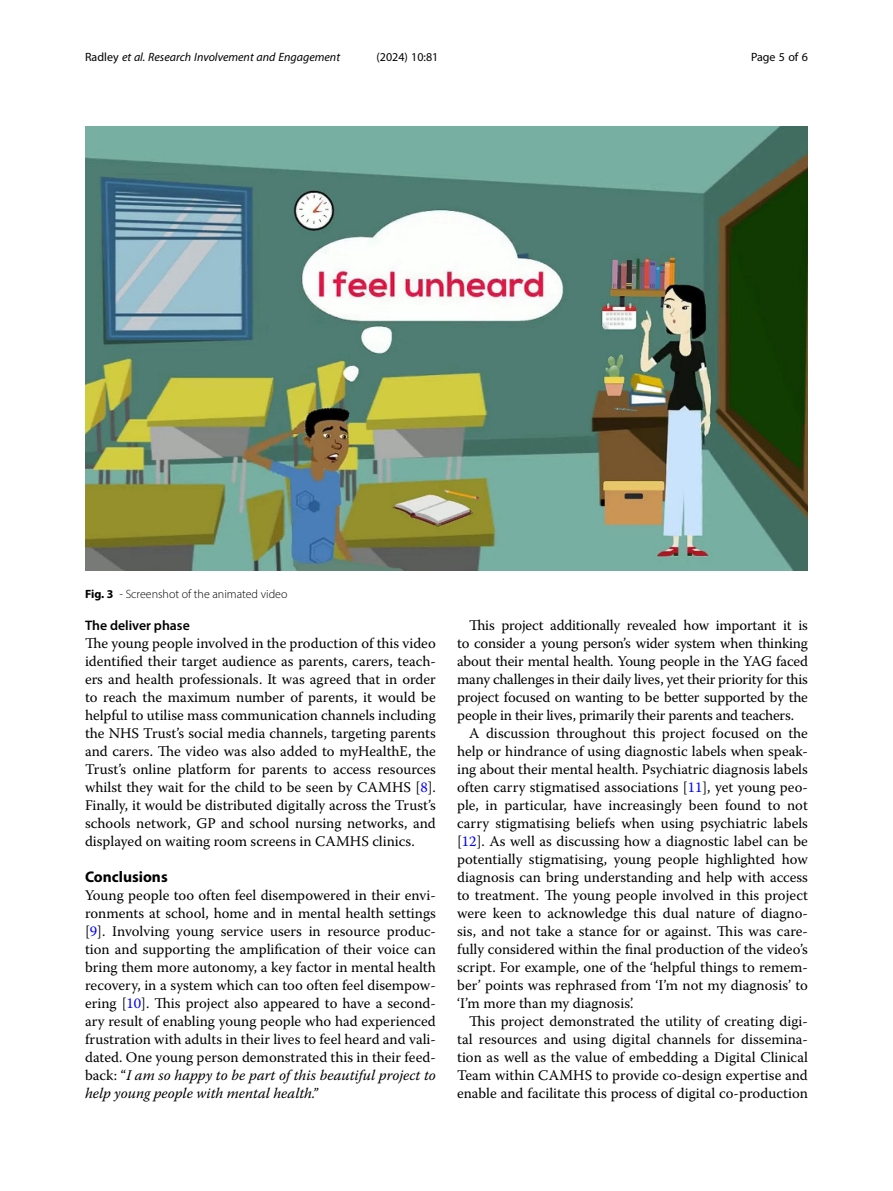
<style>
.page{position:relative;width:893px;height:1191px;background:#fff}
.page>*{position:absolute;margin:0;border:0;box-sizing:border-box;transform-origin:0 0}
.Head_1{font:700 15.45px "Myriad Pro";color:#000}
.Body_Text_Indent{font:14.7px/18px "Warnock Pro";color:#000;text-align:justify}
.Body_Text{font:14.7px/18px "Warnock Pro";color:#000;text-align:justify}
.Head_2{font:600 13.8px "Myriad Pro";color:#000}
.t1{font:italic 12px "Myriad Pro";color:#000}
.Figure_Caption{font:300 12px "Myriad Pro";color:#000}
.t2{font:12px "Myriad Pro";color:#000}
.s1{font-style:normal}
.s2{font-weight:700}
.s3{color:#00f}
.s4{font-style:italic}
</style>
<div class="page">
<img style="left:85px;top:126px;width:723px;height:445px">
<p class="t1" style="left:85px;top:50px;width:257px"><span class="s1">Radley</span> et al. Research Involvement and Engagement</p>
<p class="t2" style="left:376px;top:50px;width:63px">(2024) 10:81</p>
<p class="t2" style="left:751px;top:50px;width:58px">Page 5 of 6</p>
<p class="Figure_Caption" style="left:85px;top:586px;width:204px"><span class="s2">Fig. 3</span> - Screenshot of the animated video</p>
<p class="Head_2" style="left:85px;top:617px;width:106px">The deliver phase</p>
<p class="Body_Text" style="left:85px;top:634px;width:352px">The young people involved in the production of this video identified their target audience as parents, carers, teach&shy;ers and health professionals. It was agreed that in order to reach the maximum number of parents, it would be helpful to utilise mass communication channels including the NHS Trust’s social media channels, targeting parents and carers. The video was also added to myHealthE, the Trust’s online platform for parents to access resources whilst they wait for the child to be seen by CAMHS [<span class="s3">8</span>].<br>Finally, it would be distributed digitally across the Trust’s schools network, GP and school nursing networks, and displayed on waiting room screens in CAMHS clinics.</p>
<p class="Head_1" style="left:85px;top:867px;width:84px">Conclusions</p>
<p class="Body_Text" style="left:85px;top:886px;width:352px">Young people too often feel disempowered in their envi&shy;ronments at school, home and in mental health settings [<span class="s3">9</span>]. Involving young service users in resource produc&shy;tion and supporting the amplification of their voice can bring them more autonomy, a key factor in mental health recovery, in a system which can too often feel disempow&shy;ering [<span class="s3">10</span>]. This project also appeared to have a second&shy;ary result of enabling young people who had experienced frustration with adults in their lives to feel heard and vali&shy;dated. One young person demonstrated this in their feed&shy;back: “<span class="s4">I am so happy to be part of this beautiful project to help young people with mental health.”</span></p>
<p class="Body_Text_Indent" style="left:457px;top:616px;width:352px;text-indent:12px">This project additionally revealed how important it is to consider a young person’s wider system when thinking about their mental health. Young people in the YAG faced many challenges in their daily lives, yet their priority for this project focused on wanting to be better supported by the people in their lives, primarily their parents and teachers.</p>
<p class="Body_Text_Indent" style="left:457px;top:724px;width:352px;text-indent:12px">A discussion throughout this project focused on the help or hindrance of using diagnostic labels when speak&shy;ing about their mental health. Psychiatric diagnosis labels often carry stigmatised associations [<span class="s3">11</span>], yet young peo&shy;ple, in particular, have increasingly been found to not carry stigmatising beliefs when using psychiatric labels [<span class="s3">12</span>]. As well as discussing how a diagnostic label can be potentially stigmatising, young people highlighted how diagnosis can bring understanding and help with access to treatment. The young people involved in this project were keen to acknowledge this dual nature of diagno&shy;sis, and not take a stance for or against. This was care&shy;fully considered within the final production of the video’s script. For example, one of the ‘helpful things to remem&shy;ber’ points was rephrased from ‘I’m not my diagnosis’ to ‘I’m more than my diagnosis’.</p>
<p class="Body_Text_Indent" style="left:457px;top:1012px;width:352px;text-indent:12px">This project demonstrated the utility of creating digi&shy;tal resources and using digital channels for dissemina&shy;tion as well as the value of embedding a Digital Clinical Team within CAMHS to provide co-design expertise and enable and facilitate this process of digital co-production</p>
</div>
